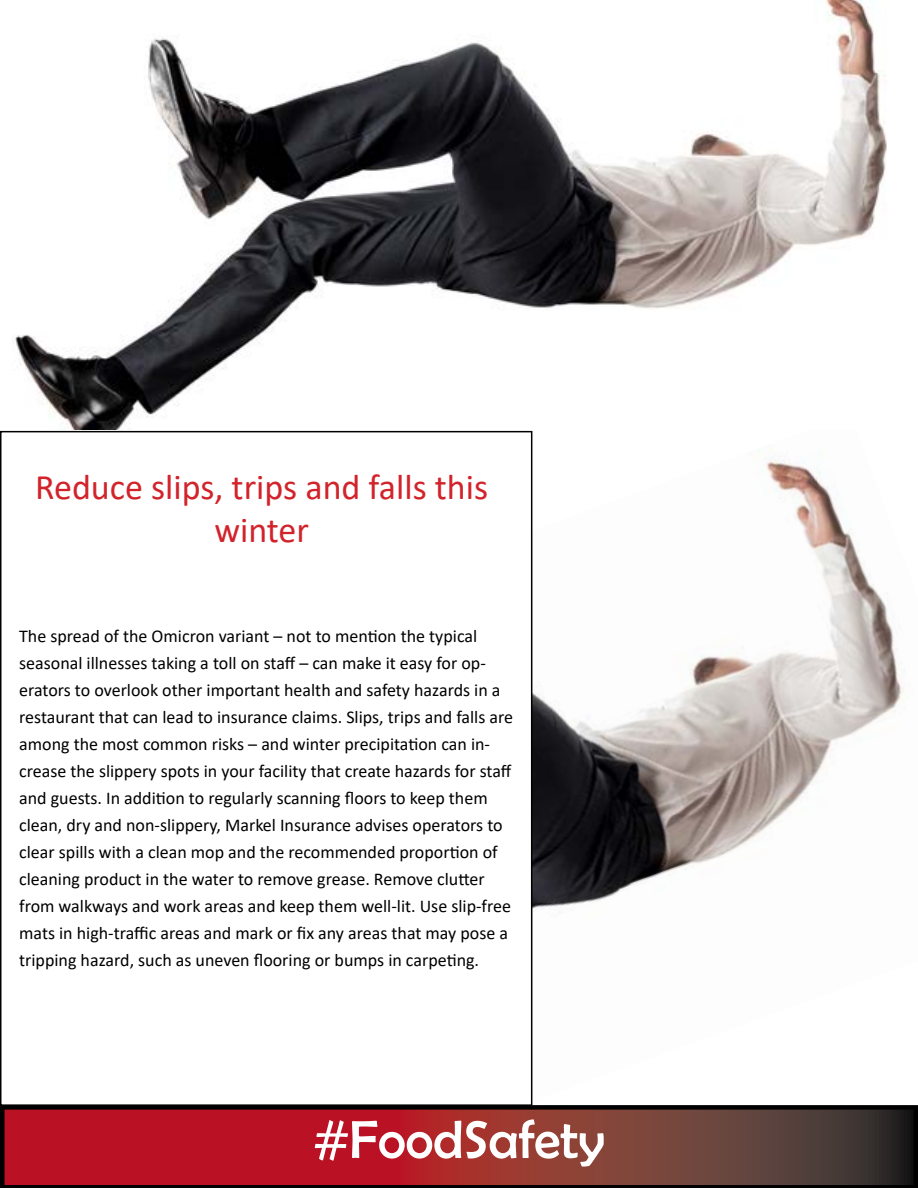
<style>
.page{position:relative;width:918px;height:1188px;background:#fff}
.page>*{position:absolute;margin:0;border:0;box-sizing:border-box;transform-origin:0 0}
.t1{font:54px "Berlin Sans FB";color:#fff}
.t2{font:36px/43.2px "Calibri";color:#d2232a;text-align:center}
.t3{font:18px/27px "Calibri";color:#000}
</style>
<div class="page">
<img style="left:531px;top:430px;width:374px;height:672px">
<img style="left:12px;top:0;width:875px;height:430px">
<svg style="left:0;top:1105px;width:918px;height:83px;background:#842428"></svg>
<h2 class="t2" style="left:35px;top:464px;width:455px">Reduce slips, trips and falls this winter</h2>
<p class="t3" style="left:19px;top:622px;width:495px">The spread of the Omicron variant – not to mention the typical seasonal illnesses taking a toll on staff – can make it easy for op&shy;erators to overlook other important health and safety hazards in a restaurant that can lead to insurance claims. Slips, trips and falls are among the most common risks – and winter precipitation can in&shy;crease the slippery spots in your facility that create hazards for staff and guests. In addition to regularly scanning floors to keep them clean, dry and non-slippery, Markel Insurance advises operators to clear spills with a clean mop and the recommended proportion of cleaning product in the water to remove grease. Remove clutter from walkways and work areas and keep them well-lit. Use slip-free mats in high-traffic areas and mark or fix any areas that may pose a tripping hazard, such as uneven flooring or bumps in carpeting.</p>
<h1 class="t1" style="left:313px;top:1110px;width:293px">#FoodSafety</h1>
</div>
